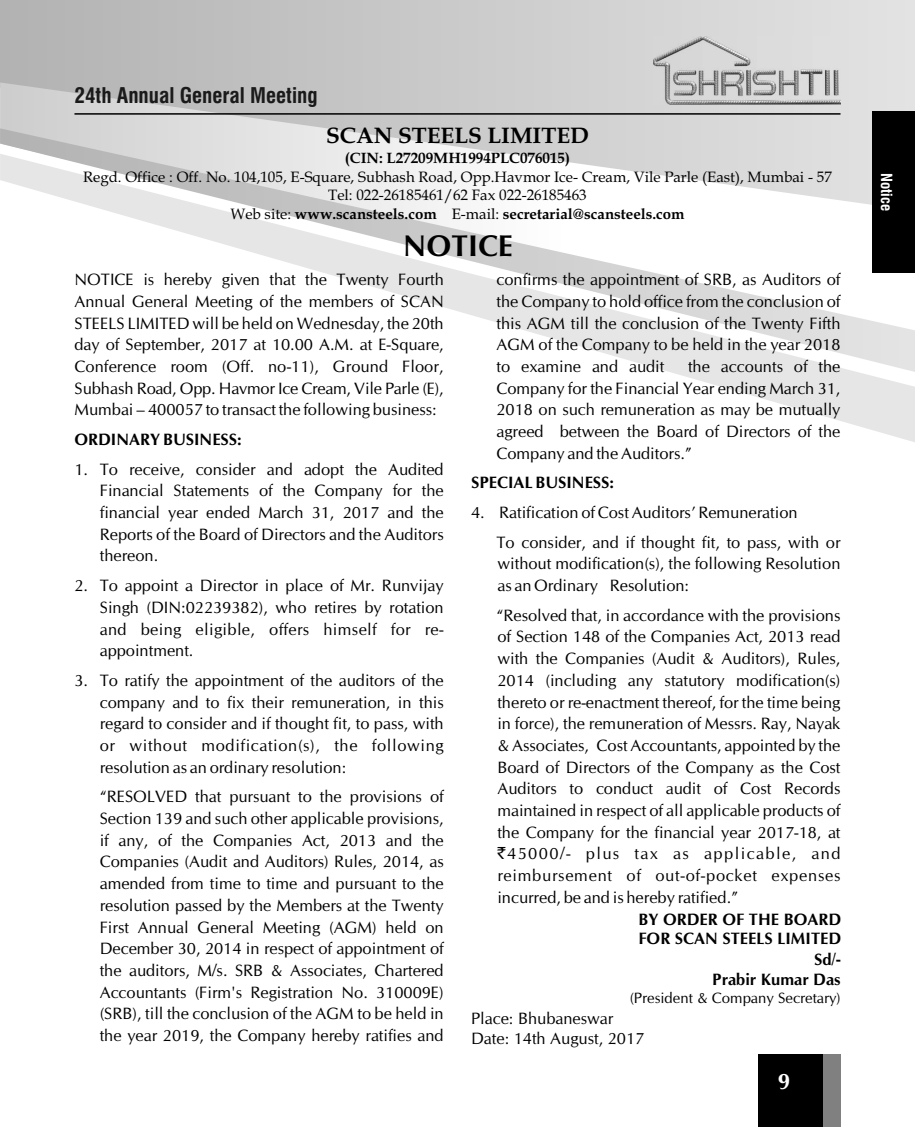
<style>
.page{position:relative;width:915px;height:1127px;background:#fff}
.page>*{position:absolute;margin:0;border:0;box-sizing:border-box;transform-origin:0 0}
.t1{font:700 30px "CG Omega";color:#000}
.t2{font:700 22.5px "Book Antiqua";color:#000}
.t3{font:700 22.5px "CG Omega";color:#fff}
.t4{font:700 condensed 21.15px "Swiss 721 BT";color:#1a1a1a}
.t5{font:16.5px/21.8px "CG Omega";color:#000;text-align:justify}
.t6{font:700 16.5px/20px "CG Omega";color:#000;text-align:right}
.t7{font:15px/18.6px "Book Antiqua";color:#000;text-align:center}
.t8{font:15px "CG Omega";color:#000}
.t9{font:700 15px "Book Antiqua";color:#000}
.t10{font:700 condensed 15px "Swiss 721 BT";color:#fff}
.s1{font-weight:700}
.s2{font-family:"Rupee Foradian"}
</style>
<div class="page">
<svg style="left:0;top:0;width:914px;height:82px;background:#c8c8c8"></svg>
<svg style="left:0;top:82px;width:914px;height:46px;background:#cdcdcd"></svg>
<svg style="left:674px;top:373px;width:240px;height:69px"></svg>
<svg style="left:0;top:128px;width:914px;height:245px"></svg>
<img style="left:653px;top:37px;width:187px;height:67px">
<hr style="left:74px;top:113px;width:766px;height:2px;background:#000">
<div style="left:757px;top:1054px;width:83px;height:73px;background:#000"></div>
<div style="left:822px;top:1054px;width:18px;height:73px;background:#808080"></div>
<div style="left:872px;top:111px;width:42px;height:161px;background:#000"></div>
<p class="t4" style="left:74px;top:87px;width:244px">24th Annual General Meeting</p>
<h2 class="t2" style="left:326px;top:127px;width:264px">SCAN STEELS LIMITED</h2>
<p class="t9" style="left:345px;top:152px;width:226px">(CIN: L27209MH1994PLC076015)</p>
<p class="t7" style="left:83px;top:169px;width:749px">Regd. Office : Off. No. 104,105, E-Square, Subhash Road, Opp.Havmor Ice- Cream, Vile Parle (East), Mumbai - 57<br>Tel: 022-26185461/62 Fax 022-26185463<br>Web site: <span class="s1">www.scansteels.com</span> E-mail: <span class="s1">secretarial@scansteels.com</span></p>
<h1 class="t1" style="left:403px;top:234px;width:111px">NOTICE</h1>
<p class="t5" style="left:74px;top:270px;width:371px">NOTICE is hereby given that the Twenty Fourth Annual General Meeting of the members of SCAN STEELS LIMITED will be held on Wednesday, the 20th day of September, 2017 at 10.00 A.M. at E-Square, Conference room (Off. no-11), Ground Floor, Subhash Road, Opp. Havmor Ice Cream, Vile Parle (E), Mumbai – 400057 to transact the following business:</p>
<p class="t6" style="left:74px;top:431px;width:168px">ORDINARY BUSINESS:</p>
<p class="t5" style="left:100px;top:459px;width:345px;text-indent:-25px">1. To receive, consider and adopt the Audited Financial Statements of the Company for the financial year ended March 31, 2017 and the Reports of the Board of Directors and the Auditors thereon.</p>
<p class="t5" style="left:100px;top:576px;width:345px;text-indent:-25px">2. To appoint a Director in place of Mr. Runvijay Singh (DIN:02239382), who retires by rotation and being eligible, offers himself for re&shy;appointment.</p>
<p class="t5" style="left:100px;top:670px;width:345px;text-indent:-25px">3. To ratify the appointment of the auditors of the company and to fix their remuneration, in this regard to consider and if thought fit, to pass, with or without modification(s), the following resolution as an ordinary resolution:</p>
<p class="t5" style="left:100px;top:787px;width:345px">“RESOLVED that pursuant to the provisions of Section 139 and such other applicable provisions, if any, of the Companies Act, 2013 and the Companies (Audit and Auditors) Rules, 2014, as amended from time to time and pursuant to the resolution passed by the Members at the Twenty First Annual General Meeting (AGM) held on December 30, 2014 in respect of appointment of the auditors, M/s. SRB &amp; Associates, Chartered Accountants (Firm's Registration No. 310009E) (SRB), till the conclusion of the AGM to be held in the year 2019, the Company hereby ratifies and</p>
<p class="t5" style="left:496px;top:270px;width:345px">confirms the appointment of SRB, as Auditors of the Company to hold office from the conclusion of this AGM till the conclusion of the Twenty Fifth AGM of the Company to be held in the year 2018 to examine and audit</p>
<p class="t5" style="left:496px;top:357px;width:345px;text-indent:191px">the accounts of the Company for the Financial Year ending March 31, 2018 on such remuneration as may be mutually agreed between the Board of Directors of the Company and the Auditors.”</p>
<p class="t6" style="left:471px;top:474px;width:144px">SPECIAL BUSINESS:</p>
<p class="t5" style="left:496px;top:499px;width:345px;line-height:29.5px;text-indent:-25px">4. Ratification of Cost Auditors’ Remuneration<br>To consider, and if thought fit, to pass, with or</p>
<p class="t5" style="left:497px;top:554px;width:344px">without modification(s), the following Resolution as an Ordinary Resolution:</p>
<p class="t5" style="left:496px;top:605px;width:345px">“Resolved that, in accordance with the provisions of Section 148 of the Companies Act, 2013 read with the Companies (Audit &amp; Auditors), Rules, 2014 (including any statutory modification(s) thereto or re-enactment thereof, for the time being in force), the remuneration of Messrs. Ray, Nayak &amp; Associates, Cost Accountants, appointed by the Board of Directors of the Company as the Cost Auditors to conduct audit of Cost Records maintained in respect of all applicable products of the Company for the financial year 2017-18, at <span class="s2">`</span>45000/- plus tax as applicable, and reimbursement of out-of-pocket expenses incurred, be and is hereby ratified.”</p>
<p class="t6" style="left:638px;top:910px;width:204px">BY ORDER OF THE BOARD<br>FOR SCAN STEELS LIMITED<br>Sd/-<br>Prabir Kumar Das</p>
<p class="t8" style="left:629px;top:992px;width:212px">(President &amp; Company Secretary)</p>
<p class="t5" style="left:471px;top:1010px;width:175px;line-height:19.8px">Place: Bhubaneswar<br>Date: 14th August, 2017</p>
<h2 class="t3" style="left:777px;top:1072px;width:14px">9</h2>
<p class="t10" style="left:892px;top:173px;width:39px;rotate:90deg">Notice</p>
</div>
